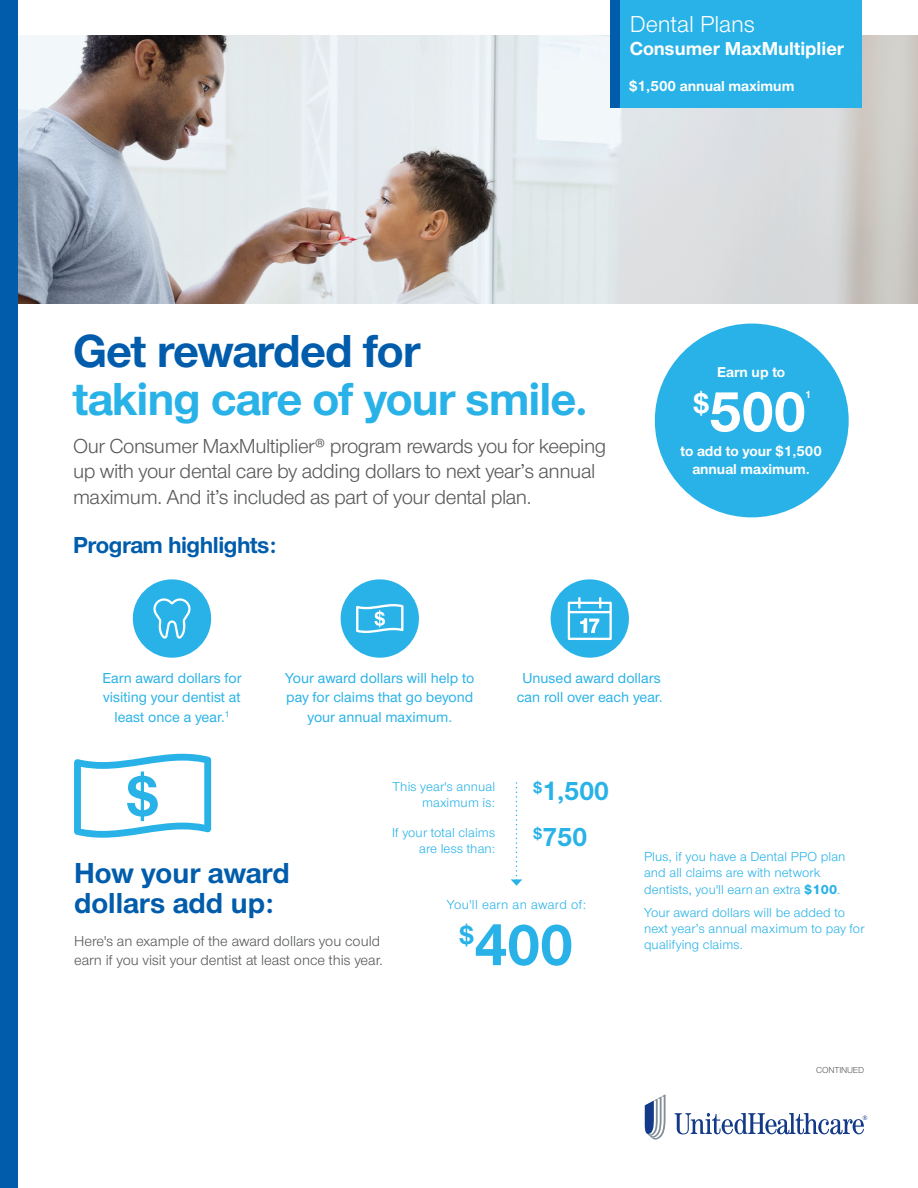
<style>
.page{position:relative;width:918px;height:1188px;background:#fff}
.page>*{position:absolute;margin:0;border:0;box-sizing:border-box;transform-origin:0 0}
.t1{font:700 60px "UHC Sans";color:#29b2e7}
.t2{font:700 58.65px "UHC Sans";color:#fff}
.t3{font:700 48px "UHC Sans";letter-spacing:-.02em;color:#29b2e7}
.t4{font:700 48px "UHC Sans";letter-spacing:-.02em;color:#015dac}
.t5{font:700 30px/30px "UHC Sans";color:#015dac}
.t6{font:700 27px/45.9px "UHC Sans";letter-spacing:-.02em;color:#29b2e7}
.t7{font:700 24px "UHC Sans";letter-spacing:-.02em;color:#015dac}
.t8{font:24px "UHC Sans";color:#fff}
.t9{font:21px/25.5px "UHC Sans";letter-spacing:-.02em;color:#57585a}
.t10{font:700 19.5px "UHC Sans";color:#fff}
.t11{font:500 15px/19.5px "UHC Sans";color:#29b2e7;text-align:center}
.t12{font:15px/19.5px "UHC Sans";color:#57585a}
.t13{font:700 15px "UHC Sans";color:#fff}
.t14{font:700 14.85px/17.9px "UHC Sans";color:#fff;text-align:center}
.t15{font:13.5px/16.2px "UHC Sans";letter-spacing:.01em;color:#29b2e7;text-align:right}
.t16{font:13.5px "UHC Sans";letter-spacing:.03em;color:#29b2e7}
.t17{font:700 10.5px "UHC Sans";color:#fff}
.t18{font:9px "UHC Sans";letter-spacing:-.02em;color:#57585a}
.s1{font-weight:800}
</style>
<div class="page">
<img style="left:18px;top:36px;width:900px;height:267px">
<div style="left:620px;top:0;width:242px;height:108px;background:#29b2e7"></div>
<div style="left:610px;top:0;width:10px;height:108px;background:#015dac"></div>
<div style="left:0;top:0;width:18px;height:1188px;background:#015dac"></div>
<div style="left:655px;top:324px;width:194px;height:193px;background:#29b2e7;border-radius:50%"></div>
<div style="left:133px;top:579px;width:78px;height:79px;background:#29b2e7;border-radius:50%"></div>
<svg style="left:153px;top:598px;width:38px;height:41px"></svg>
<svg style="left:74px;top:754px;width:137px;height:84px"></svg>
<div style="left:341px;top:579px;width:78px;height:79px;background:#29b2e7;border-radius:50%"></div>
<svg style="left:356px;top:604px;width:47px;height:29px"></svg>
<div style="left:551px;top:579px;width:78px;height:79px;background:#29b2e7;border-radius:50%"></div>
<svg style="left:568px;top:597px;width:44px;height:43px"></svg>
<svg style="left:511px;top:783px;width:11px;height:103px"></svg>
<svg style="left:675px;top:1113px;width:192px;height:21px"></svg>
<svg style="left:645px;top:1094px;width:21px;height:46px"></svg>
<p class="t8" style="left:630px;top:9px;width:127px">Dental Plans</p>
<p class="t10" style="left:630px;top:35px;width:216px">Consumer MaxMultiplier</p>
<p class="t13" style="left:629px;top:76px;width:167px">$1,500 annual maximum</p>
<p class="t4" style="left:73px;top:319px;width:349px">Get rewarded for</p>
<h1 class="t3" style="left:73px;top:367px;width:517px">taking care of your smile.</h1>
<h3 class="t9" style="left:73px;top:433px;width:535px">Our Consumer MaxMultiplier® program rewards you for keeping up with your dental care by adding dollars to next year’s annual maximum. And it’s included as part of your dental plan.</h3>
<h2 class="t7" style="left:73px;top:528px;width:205px">Program highlights:</h2>
<p class="t14" style="left:717px;top:363px;width:70px">Earn up to</p>
<p class="t2" style="left:693px;top:372px;width:115px"><sup>$</sup>500</p>
<p class="t17" style="left:805px;top:388px;width:8px">1</p>
<p class="t14" style="left:680px;top:442px;width:143px">to add to your $1,500 annual maximum.</p>
<p class="t11" style="left:102px;top:667px;width:141px">Earn award dollars for visiting your dentist at least once a year.<sup>1</sup></p>
<p class="t11" style="left:285px;top:667px;width:190px">Your award dollars will help to pay for claims that go beyond your annual maximum.</p>
<p class="t11" style="left:517px;top:667px;width:147px">Unused award dollars can roll over each year.</p>
<h2 class="t5" style="left:74px;top:857px;width:217px">How your award dollars add up:</h2>
<p class="t12" style="left:74px;top:930px;width:310px">Here's an example of the award dollars you could earn if you visit your dentist at least once this year.</p>
<p class="t15" style="left:393px;top:778px;width:104px">This year's annual maximum is:</p>
<p class="t15" style="left:392px;top:824px;width:105px">If your total claims are less than:</p>
<h2 class="t6" style="left:533px;top:767px;width:78px"><sup>$</sup>1,500 <sup>$</sup>750</h2>
<p class="t16" style="left:447px;top:896px;width:141px">You'll earn an award of:</p>
<h1 class="t6" style="left:459px;top:911px;width:17px">$</h1>
<h1 class="t1" style="left:474px;top:905px;width:102px">400</h1>
<p class="t15" style="left:644px;top:848px;width:203px;text-align:left">Plus, if you have a Dental PPO plan and all claims are with network dentists, you'll earn an extra <span class="s1">$100</span>.</p>
<p class="t15" style="left:644px;top:904px;width:222px;text-align:left">Your award dollars will be added to next year’s annual maximum to pay for qualifying claims.</p>
<p class="t18" style="left:816px;top:1065px;width:49px">CONTINUED</p>
</div>
